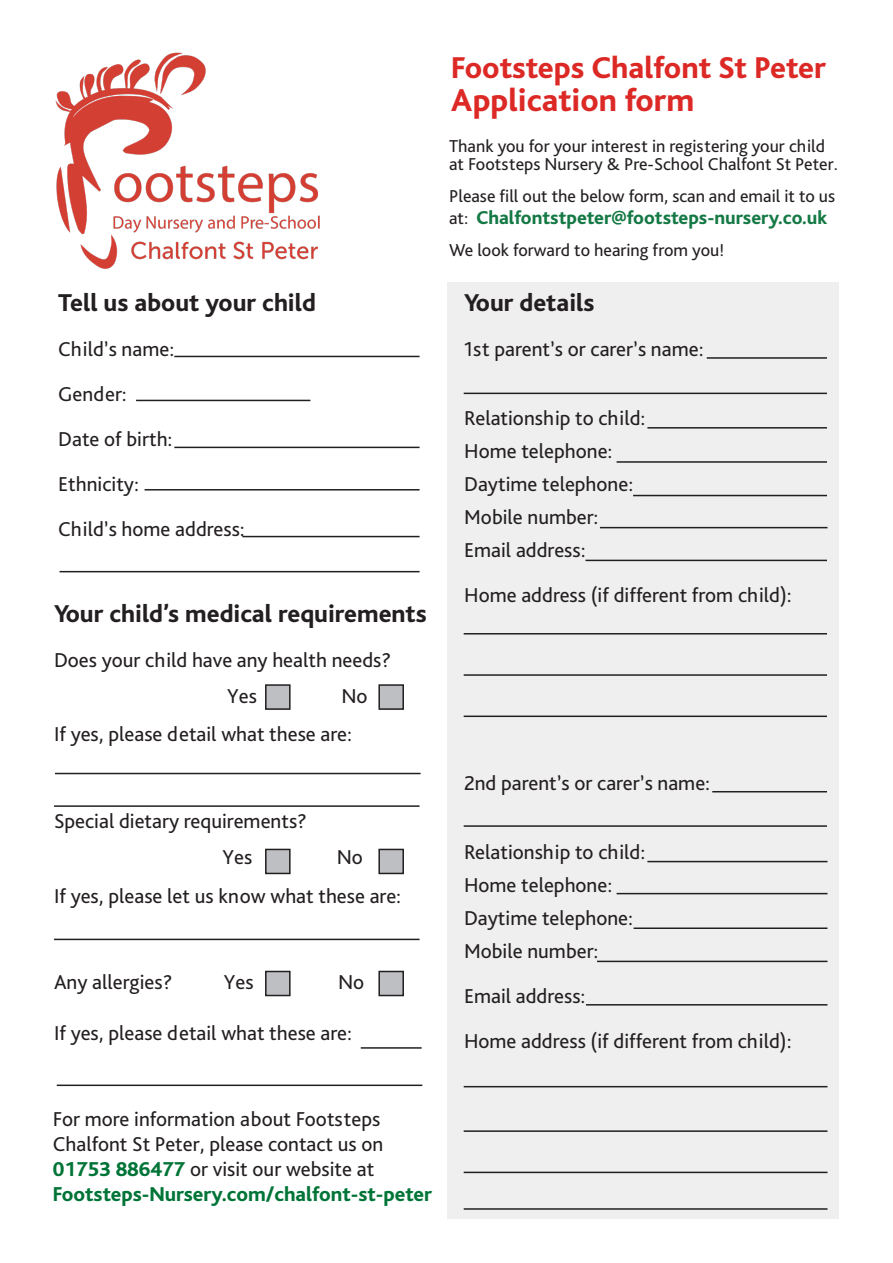
<style>
.page{position:relative;width:893px;height:1263px;background:#fff}
.page>*{position:absolute;margin:0;border:0;box-sizing:border-box;transform-origin:0 0}
.t1{font:800 33px "Bliss";color:#dc2925}
.t2{font:800 31.5px "Bliss";color:#dc2925}
.t3{font:800 25.5px "Bliss";color:#231f20}
.t4{font:21px "Bliss Pro";color:#231f20}
.t5{font:800 21px "Bliss";color:#007437}
.t6{font:800 19.5px "Bliss";color:#147944}
.t7{font:18px/18px "Bliss Pro";color:#231f20}
.s1{font-family:"Bliss Pro";font-weight:400;font-size:18px;color:#231f20}
.s2{font-family:"Bliss";font-weight:800;color:#007437}
</style>
<div class="page">
<div style="left:447px;top:282px;width:392px;height:936px;background:#efeff0"></div>
<hr style="left:174px;top:356px;width:246px;height:1px;background:#231f20">
<hr style="left:174px;top:447px;width:246px;height:1px;background:#231f20">
<hr style="left:145px;top:489px;width:275px;height:1px;background:#231f20">
<hr style="left:242px;top:536px;width:178px;height:1px;background:#231f20">
<hr style="left:60px;top:571px;width:360px;height:1px;background:#231f20">
<div style="left:266px;top:685px;width:24px;height:24px;background:#bebfc2"></div>
<div style="left:265px;top:684px;width:26px;height:26px;border:2px solid #231f20"></div>
<div style="left:379px;top:685px;width:24px;height:24px;background:#bebfc2"></div>
<div style="left:378px;top:684px;width:26px;height:26px;border:2px solid #231f20"></div>
<hr style="left:55px;top:773px;width:366px;height:1px;background:#231f20">
<div style="left:266px;top:849px;width:24px;height:24px;background:#bebfc2"></div>
<div style="left:265px;top:849px;width:26px;height:25px;border:2px solid #231f20"></div>
<div style="left:379px;top:849px;width:24px;height:24px;background:#bebfc2"></div>
<div style="left:378px;top:849px;width:26px;height:25px;border:2px solid #231f20"></div>
<hr style="left:54px;top:939px;width:366px;height:1px;background:#231f20">
<hr style="left:54px;top:805px;width:366px;height:2px;background:#231f20">
<div style="left:266px;top:971px;width:24px;height:24px;background:#bebfc2"></div>
<div style="left:265px;top:971px;width:26px;height:25px;border:2px solid #231f20"></div>
<div style="left:379px;top:971px;width:24px;height:24px;background:#bebfc2"></div>
<div style="left:378px;top:971px;width:26px;height:25px;border:2px solid #231f20"></div>
<hr style="left:361px;top:1047px;width:61px;height:2px;background:#231f20">
<hr style="left:57px;top:1084px;width:365px;height:2px;background:#231f20">
<hr style="left:464px;top:393px;width:363px;height:1px;background:#231f20">
<hr style="left:707px;top:357px;width:120px;height:2px;background:#231f20">
<hr style="left:647px;top:427px;width:180px;height:2px;background:#231f20">
<hr style="left:617px;top:461px;width:210px;height:2px;background:#231f20">
<hr style="left:633px;top:495px;width:194px;height:1px;background:#231f20">
<hr style="left:600px;top:527px;width:227px;height:1px;background:#231f20">
<hr style="left:585px;top:560px;width:242px;height:1px;background:#231f20">
<hr style="left:464px;top:633px;width:363px;height:1px;background:#231f20">
<hr style="left:464px;top:674px;width:363px;height:2px;background:#231f20">
<hr style="left:464px;top:715px;width:363px;height:2px;background:#231f20">
<hr style="left:464px;top:825px;width:363px;height:2px;background:#231f20">
<hr style="left:712px;top:791px;width:115px;height:1px;background:#231f20">
<hr style="left:647px;top:861px;width:180px;height:1px;background:#231f20">
<hr style="left:617px;top:893px;width:210px;height:1px;background:#231f20">
<hr style="left:634px;top:927px;width:193px;height:2px;background:#231f20">
<hr style="left:597px;top:961px;width:230px;height:1px;background:#231f20">
<hr style="left:586px;top:1004px;width:241px;height:1px;background:#231f20">
<hr style="left:464px;top:1086px;width:363px;height:1px;background:#231f20">
<hr style="left:464px;top:1130px;width:363px;height:2px;background:#231f20">
<hr style="left:464px;top:1172px;width:363px;height:1px;background:#231f20">
<img style="left:55px;top:52px;width:265px;height:217px">
<hr style="left:464px;top:1208px;width:363px;height:2px;background:#231f20">
<hr style="left:136px;top:400px;width:174px;height:1px;background:#231f20">
<p class="t3" style="left:58px;top:289px;width:259px">Tell us about your child</p>
<p class="t4" style="left:58px;top:336px;width:118px">Child’s name:</p>
<p class="t4" style="left:58px;top:381px;width:70px">Gender:</p>
<p class="t4" style="left:58px;top:426px;width:116px">Date of birth:</p>
<p class="t4" style="left:58px;top:471px;width:82px">Ethnicity:</p>
<p class="t4" style="left:58px;top:516px;width:188px">Child’s home address:</p>
<p class="t3" style="left:54px;top:601px;width:374px">Your child’s medical requirements</p>
<p class="t4" style="left:54px;top:647px;width:339px">Does your child have any health needs?</p>
<p class="t4" style="left:227px;top:683px;width:31px">Yes</p>
<p class="t4" style="left:341px;top:683px;width:28px">No</p>
<p class="t4" style="left:54px;top:721px;width:300px">If yes, please detail what these are:</p>
<p class="t4" style="left:54px;top:808px;width:254px">Special dietary requirements?</p>
<p class="t4" style="left:223px;top:844px;width:31px">Yes</p>
<p class="t4" style="left:337px;top:844px;width:28px">No</p>
<p class="t4" style="left:54px;top:882px;width:349px">If yes, please let us know what these are:</p>
<p class="t4" style="left:54px;top:969px;width:120px">Any allergies?</p>
<p class="t4" style="left:224px;top:969px;width:31px">Yes</p>
<p class="t4" style="left:338px;top:969px;width:28px">No</p>
<p class="t4" style="left:54px;top:1019px;width:300px">If yes, please detail what these are:</p>
<p class="t2" style="left:451px;top:51px;width:376px">Footsteps Chalfont St Peter</p>
<p class="t1" style="left:451px;top:83px;width:244px">Application form</p>
<p class="t7" style="left:449px;top:137px;width:390px">Thank you for your interest in registering your child at Footsteps Nursery &amp; Pre-School Chalfont St Peter.</p>
<p class="t7" style="left:449px;top:186px;width:388px">Please fill out the below form, scan and email it to us</p>
<p class="t6" style="left:449px;top:208px;width:380px"><span class="s1">at:</span> Chalfontstpeter@footsteps-nursery.co.uk</p>
<p class="t7" style="left:449px;top:240px;width:277px">We look forward to hearing from you!</p>
<p class="t3" style="left:464px;top:289px;width:132px">Your details</p>
<p class="t4" style="left:464px;top:336px;width:241px">1st parent’s or carer’s name:</p>
<p class="t4" style="left:464px;top:405px;width:183px">Relationship to child:</p>
<p class="t4" style="left:464px;top:438px;width:150px">Home telephone:</p>
<p class="t4" style="left:464px;top:471px;width:171px">Daytime telephone:</p>
<p class="t4" style="left:464px;top:504px;width:136px">Mobile number:</p>
<p class="t4" style="left:464px;top:537px;width:123px">Email address:</p>
<p class="t4" style="left:464px;top:582px;width:329px">Home address (if different from child):</p>
<p class="t4" style="left:464px;top:770px;width:248px">2nd parent’s or carer’s name:</p>
<p class="t4" style="left:464px;top:839px;width:183px">Relationship to child:</p>
<p class="t4" style="left:464px;top:872px;width:150px">Home telephone:</p>
<p class="t4" style="left:464px;top:905px;width:171px">Daytime telephone:</p>
<p class="t4" style="left:464px;top:938px;width:136px">Mobile number:</p>
<p class="t4" style="left:464px;top:983px;width:123px">Email address:</p>
<p class="t4" style="left:464px;top:1028px;width:329px">Home address (if different from child):</p>
<p class="t4" style="left:53px;top:1106px;width:329px">For more information about Footsteps</p>
<p class="t4" style="left:53px;top:1131px;width:332px">Chalfont St Peter, please contact us on</p>
<p class="t4" style="left:53px;top:1156px;width:323px"><span class="s2">01753 886477</span> or visit our website at</p>
<p class="t5" style="left:53px;top:1183px;width:381px">Footsteps-Nursery.com/chalfont-st-peter</p>
</div>
